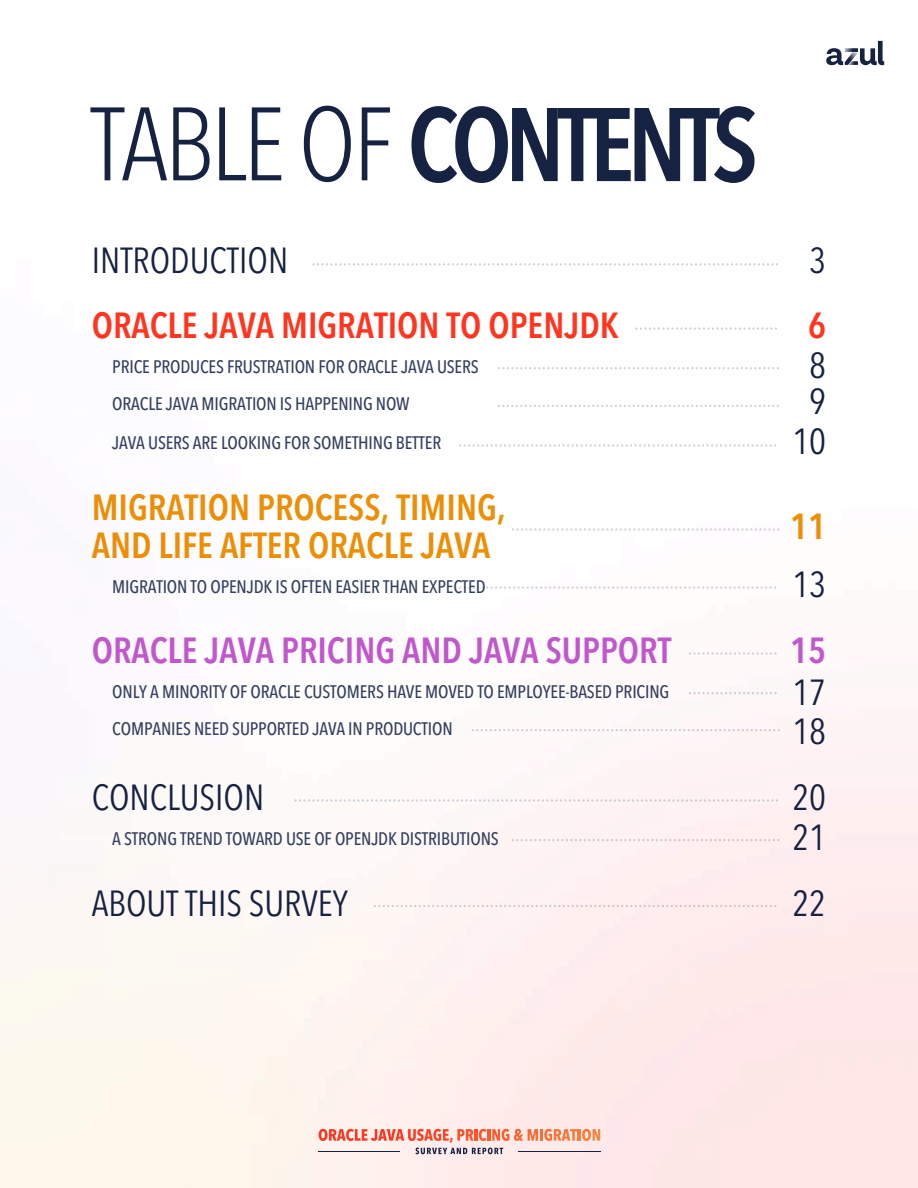
<style>
.page{position:relative;width:918px;height:1188px;background:#fff}
.page>*{position:absolute;margin:0;border:0;box-sizing:border-box;transform-origin:0 0}
.t1{font:600 condensed 103.2px "Avenir Next LT Pro";letter-spacing:-.07em;color:#162241}
.t2{font:condensed 36px/36.6px "Avenir Next LT Pro";color:#162241}
.t3{font:600 condensed 36px/38.2px "Avenir Next LT Pro";color:#ec8f07}
.t4{font:600 condensed 36px "Avenir Next LT Pro";color:#c157cc}
.t5{font:600 condensed 36px "Avenir Next LT Pro";color:#ff351f}
.t6{font:500 condensed 18px/36.6px "Avenir Next LT Pro";letter-spacing:-.01em;color:#344061}
.s1{font-weight:300;font-size:103.05px}
</style>
<div class="page">
<img style="left:0;top:40px;width:918px;height:1148px">
<svg style="left:312px;top:263px;width:466px;height:2px"></svg>
<svg style="left:635px;top:327px;width:142px;height:3px"></svg>
<svg style="left:498px;top:367px;width:281px;height:2px"></svg>
<svg style="left:498px;top:405px;width:281px;height:2px"></svg>
<svg style="left:459px;top:444px;width:317px;height:3px"></svg>
<svg style="left:374px;top:905px;width:402px;height:2px"></svg>
<svg style="left:294px;top:799px;width:484px;height:3px"></svg>
<svg style="left:512px;top:839px;width:268px;height:2px"></svg>
<svg style="left:512px;top:528px;width:268px;height:3px"></svg>
<svg style="left:459px;top:586px;width:317px;height:3px"></svg>
<svg style="left:826px;top:41px;width:58px;height:24px"></svg>
<svg style="left:689px;top:652px;width:88px;height:3px"></svg>
<svg style="left:689px;top:692px;width:88px;height:2px"></svg>
<svg style="left:472px;top:729px;width:308px;height:2px"></svg>
<hr style="left:318px;top:1151px;width:82px;height:1px;background:#162241">
<svg style="left:319px;top:1129px;width:281px;height:25px;background:#f0b9af"></svg>
<h1 class="t1" style="left:90px;top:103px;width:669px"><span class="s1">TABLE OF</span> CONTENTS</h1>
<h2 class="t2" style="left:92px;top:246px;width:198px">INTRODUCTION</h2>
<h2 class="t2" style="left:809px;top:246px;width:18px">3</h2>
<h2 class="t5" style="left:92px;top:311px;width:529px">ORACLE JAVA MIGRATION TO OPENJDK</h2>
<h2 class="t5" style="left:808px;top:311px;width:19px">6</h2>
<h2 class="t2" style="left:809px;top:350px;width:18px">8<br>9</h2>
<h2 class="t2" style="left:792px;top:426px;width:35px">10</h2>
<p class="t6" style="left:112px;top:350px;width:368px">PRICE PRODUCES FRUSTRATION FOR ORACLE JAVA USERS<br>ORACLE JAVA MIGRATION IS HAPPENING NOW</p>
<p class="t6" style="left:112px;top:426px;width:330px">JAVA USERS ARE LOOKING FOR SOMETHING BETTER</p>
<h2 class="t3" style="left:92px;top:492px;width:415px">MIGRATION PROCESS, TIMING,<br>AND LIFE AFTER ORACLE JAVA</h2>
<h2 class="t3" style="left:790px;top:511px;width:37px">11</h2>
<p class="t6" style="left:112px;top:570px;width:375px">MIGRATION TO OPENJDK IS OFTEN EASIER THAN EXPECTED</p>
<h2 class="t2" style="left:792px;top:570px;width:35px">13</h2>
<h2 class="t4" style="left:92px;top:636px;width:581px">ORACLE JAVA PRICING AND JAVA SUPPORT</h2>
<h2 class="t4" style="left:790px;top:636px;width:37px">15</h2>
<h2 class="t2" style="left:792px;top:677px;width:35px;line-height:38.7px">17<br>18</h2>
<p class="t6" style="left:112px;top:675px;width:559px">ONLY A MINORITY OF ORACLE CUSTOMERS HAVE MOVED TO EMPLOYEE-BASED PRICING<br>COMPANIES NEED SUPPORTED JAVA IN PRODUCTION</p>
<h2 class="t2" style="left:92px;top:782px;width:174px">CONCLUSION</h2>
<h2 class="t2" style="left:792px;top:782px;width:35px">20</h2>
<p class="t6" style="left:112px;top:822px;width:388px">A STRONG TREND TOWARD USE OF OPENJDK DISTRIBUTIONS</p>
<h2 class="t2" style="left:792px;top:822px;width:35px">21</h2>
<h2 class="t2" style="left:92px;top:888px;width:258px">ABOUT THIS SURVEY</h2>
<h2 class="t2" style="left:792px;top:888px;width:35px">22</h2>
</div>
